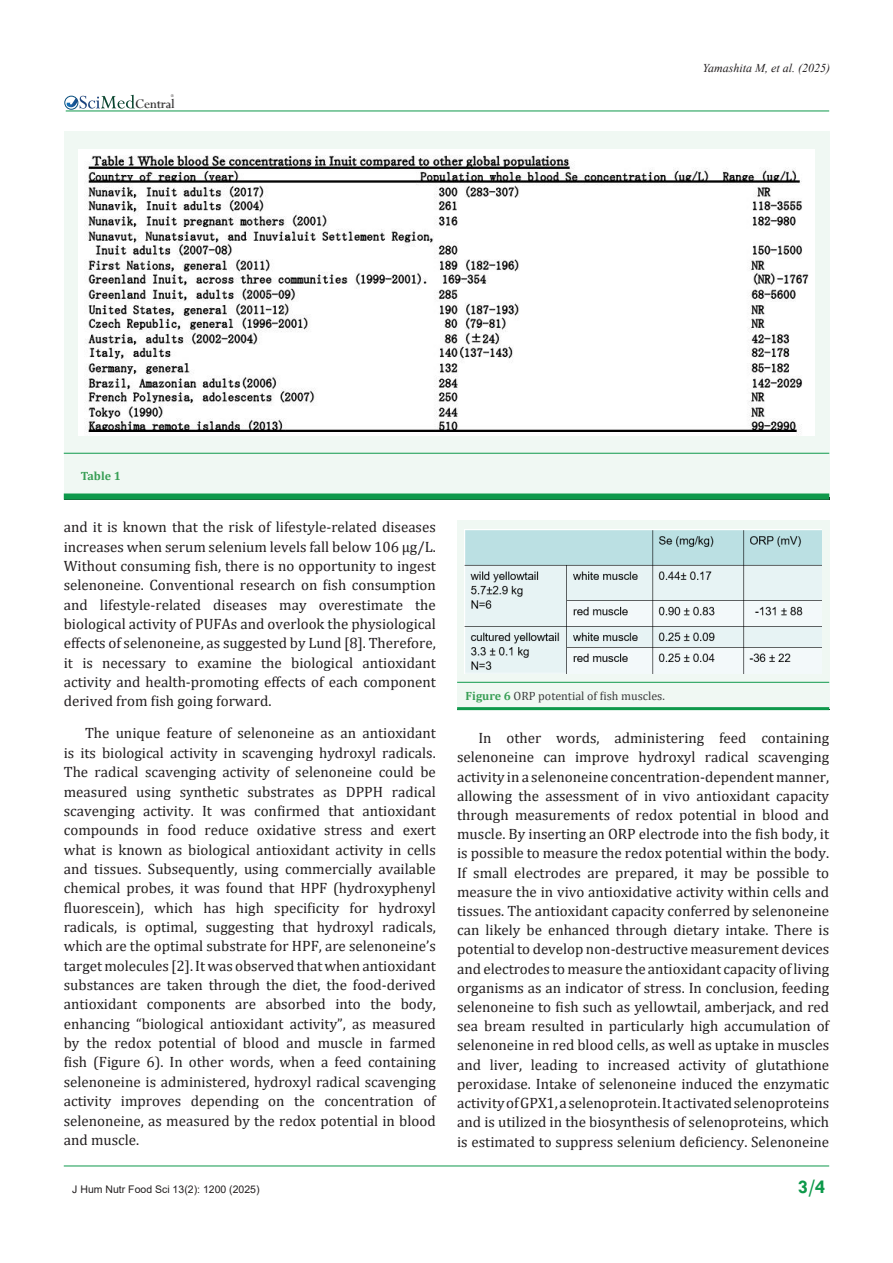
<style>
.page{position:relative;width:893px;height:1263px;background:#fff}
.page>*{position:absolute;margin:0;border:0;box-sizing:border-box;transform-origin:0 0}
.t1{font:700 19.5px "Tw Cen";color:#0e994b}
.t2{font:15px/19.4px "Cambria";color:#231f20;text-align:justify}
.t3{font:14.55px "Perpetua";color:#211e1e}
.t4{font:12px "Cambria";color:#3e3e3f}
.t5{font:italic 12px "Times New Roman";color:#231f20}
.t6{font:700 12px "Cambria";color:#399f56}
.t7{font:10.5px "Arial";color:#231f20}
.s1{font-size:12.15px}
.s2{font-weight:700;color:#399f56}
</style>
<div class="page">
<hr style="left:64px;top:1166px;width:765px;height:1px;background:#0e994b">
<hr style="left:66px;top:111px;width:763px;height:1px;background:#0e994b">
<img style="left:79px;top:98px;width:96px;height:14px">
<div style="left:64px;top:96px;width:14px;height:14px;border:1px solid #074d7c;border-radius:50%"></div>
<svg style="left:66px;top:95px;width:69px;height:14px"></svg>
<div style="left:64px;top:132px;width:765px;height:321px;background:#f0f8f3"></div>
<div style="left:64px;top:453px;width:765px;height:44px;background:#f0f8f3"></div>
<div style="left:64px;top:493px;width:765px;height:7px;background:#0e994b"></div>
<hr style="left:64px;top:453px;width:765px;height:1px;background:#0e994b">
<img style="left:79px;top:149px;width:735px;height:287px">
<div style="left:457px;top:520px;width:372px;height:162px;background:#f0f8f3"></div>
<div style="left:457px;top:682px;width:372px;height:27px;background:#f0f8f3"></div>
<hr style="left:457px;top:707px;width:372px;height:3px;background:#0e994b">
<hr style="left:457px;top:682px;width:372px;height:1px;background:#0e994b">
<img style="left:464px;top:529px;width:358px;height:145px">
<p class="t3" style="left:135px;top:95px;width:41px">Central</p>
<p class="t6" style="left:81px;top:467px;width:42px">Table 1</p>
<p class="t5" style="left:702px;top:60px;width:129px">Yamashita M, et al. <span class="s1">(2025)</span></p>
<p class="t2" style="left:64px;top:517px;width:374px">and it is known that the risk of lifestyle-related diseases increases when serum selenium levels fall below 106 μg/L.<br>Without consuming fish, there is no opportunity to ingest selenoneine. Conventional research on fish consumption and lifestyle-related diseases may overestimate the biological activity of PUFAs and overlook the physiological effects of selenoneine, as suggested by Lund [8]. Therefore, it is necessary to examine the biological antioxidant activity and health-promoting effects of each component derived from fish going forward.</p>
<p class="t2" style="left:64px;top:724px;width:374px;text-indent:21px">The unique feature of selenoneine as an antioxidant is its biological activity in scavenging hydroxyl radicals.<br>The radical scavenging activity of selenoneine could be measured using synthetic substrates as DPPH radical scavenging activity. It was confirmed that antioxidant compounds in food reduce oxidative stress and exert what is known as biological antioxidant activity in cells and tissues. Subsequently, using commercially available chemical probes, it was found that HPF (hydroxyphenyl fluorescein), which has high specificity for hydroxyl radicals, is optimal, suggesting that hydroxyl radicals, which are the optimal substrate for HPF, are selenoneine’s target molecules [2]. It was observed that when antioxidant substances are taken through the diet, the food-derived antioxidant components are absorbed into the body, enhancing “biological antioxidant activity”, as measured by the redox potential of blood and muscle in farmed fish (Figure 6). In other words, when a feed containing selenoneine is administered, hydroxyl radical scavenging activity improves depending on the concentration of selenoneine, as measured by the redox potential in blood and muscle.</p>
<p class="t2" style="left:457px;top:728px;width:374px;text-indent:21px">In other words, administering feed containing selenoneine can improve hydroxyl radical scavenging activity in a selenoneine concentration-dependent manner, allowing the assessment of in vivo antioxidant capacity through measurements of redox potential in blood and muscle. By inserting an ORP electrode into the fish body, it is possible to measure the redox potential within the body.<br>If small electrodes are prepared, it may be possible to measure the in vivo antioxidative activity within cells and tissues. The antioxidant capacity conferred by selenoneine can likely be enhanced through dietary intake. There is potential to develop non-destructive measurement devices and electrodes to measure the antioxidant capacity of living organisms as an indicator of stress. In conclusion, feeding selenoneine to fish such as yellowtail, amberjack, and red sea bream resulted in particularly high accumulation of selenoneine in red blood cells, as well as uptake in muscles and liver, leading to increased activity of glutathione peroxidase. Intake of selenoneine induced the enzymatic activity of GPX1, a selenoprotein. It activated selenoproteins and is utilized in the biosynthesis of selenoproteins, which is estimated to suppress selenium deficiency. Selenoneine</p>
<p class="t4" style="left:466px;top:689px;width:201px"><span class="s2">Figure 6</span> ORP potential of fish muscles.</p>
<p class="t7" style="left:72px;top:1182px;width:189px">J Hum Nutr Food Sci 13(2): 1200 (2025)</p>
<h1 class="t1" style="left:798px;top:1175px;width:29px">3/4</h1>
</div>
